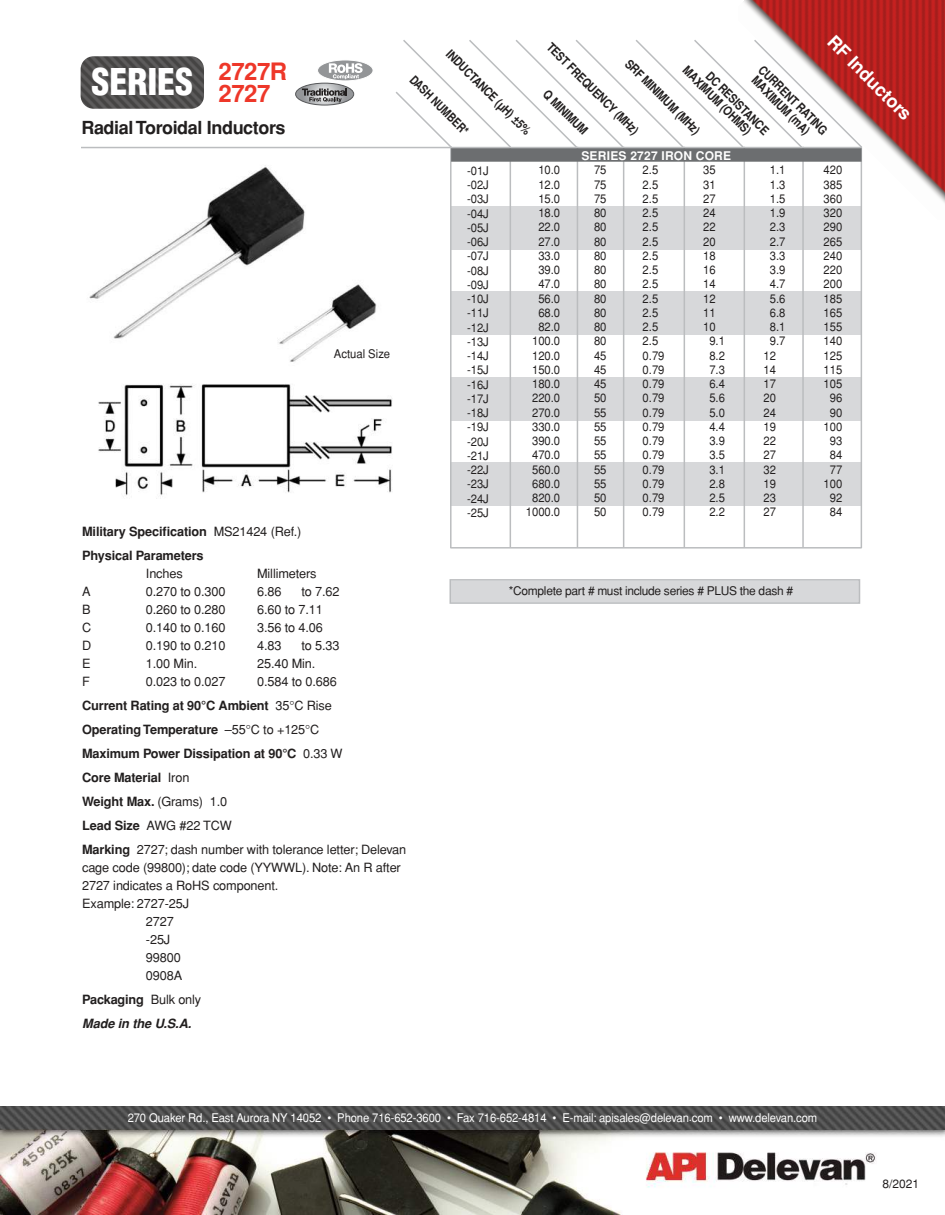
<style>
.page{position:relative;width:945px;height:1215px;background:#fff}
.page>*{position:absolute;margin:0;border:0;box-sizing:border-box;transform-origin:0 0}
.t1{font:900 condensed 36px "Helvetica";color:#fff}
.t2{font:700 24px "Helvetica";color:#ee3729}
.t3{font:700 18px "Helvetica";letter-spacing:-.02em;color:#221f1f}
.t4{font:700 18px "Helvetica";color:#fff}
.t5{font:700 12.75px/24px "Helvetica";letter-spacing:-.01em;color:#221f1f}
.t6{font:12.75px "Helvetica";letter-spacing:-.01em;color:#221f1f}
.t7{font:italic 700 12.75px/24px "Helvetica";color:#221f1f}
.t8{font:700 12.3px/12.3px "Helvetica";color:#221f1f;scale:.85 1}
.t9{font:700 12.3px "Helvetica";color:#221f1f;scale:.8 1}
.t10{font:12px/14.2px "Helvetica";color:#221f1f;text-align:justify;scale:.94 1}
.t11{font:12px "Helvetica";letter-spacing:-.01em;color:#fff;scale:.94 1}
.t12{font:12px "Helvetica";letter-spacing:-.025em;color:#221f1f}
.t13{font:700 12px "Helvetica";letter-spacing:.02em;color:#fff}
.t14{font:12px "Helvetica";color:#221f1f}
.s1{font-weight:400}
.s2{font-style:normal}
.s3{font-weight:400;font-style:normal}
</style>
<div class="page">
<img style="left:89px;top:165px;width:303px;height:334px">
<img style="left:743px;top:0;width:202px;height:206px">
<div style="left:451px;top:206px;width:411px;height:43px;background:#d7d8da"></div>
<div style="left:451px;top:292px;width:411px;height:43px;background:#d7d8da"></div>
<div style="left:451px;top:377px;width:410px;height:43px;background:#d7d8da"></div>
<div style="left:451px;top:463px;width:410px;height:43px;background:#d7d8da"></div>
<img style="left:81px;top:56px;width:123px;height:53px;border-radius:13px">
<div style="left:318px;top:60px;width:55px;height:21px;background:#939597;border-radius:50%"></div>
<div style="left:317px;top:60px;width:56px;height:21px;border:1px solid #fff;border-radius:50%"></div>
<svg style="left:329px;top:63px;width:34px;height:16px"></svg>
<img style="left:296px;top:83px;width:58px;height:22px">
<div style="left:295px;top:83px;width:59px;height:22px;border:1px solid #57585a;border-radius:50%"></div>
<svg style="left:302px;top:89px;width:45px;height:13px"></svg>
<img style="left:0;top:1107px;width:945px;height:108px">
<hr style="left:510px;top:147px;width:1px;height:401px;background:#bbbdbf">
<hr style="left:577px;top:147px;width:1px;height:401px;background:#bbbdbf">
<hr style="left:623px;top:147px;width:1px;height:401px;background:#bbbdbf">
<hr style="left:684px;top:147px;width:1px;height:401px;background:#bbbdbf">
<hr style="left:744px;top:147px;width:1px;height:401px;background:#bbbdbf">
<hr style="left:802px;top:147px;width:2px;height:401px;background:#bbbdbf">
<hr style="left:861px;top:146px;width:1px;height:402px;background:#bbbdbf">
<hr style="left:450px;top:146px;width:2px;height:402px;background:#bbbdbf">
<hr style="left:81px;top:147px;width:780px;height:1px;background:#bbbdbf">
<svg style="left:394px;top:38px;width:470px;height:111px"></svg>
<hr style="left:450px;top:547px;width:412px;height:2px;background:#bbbdbf">
<div style="left:451px;top:148px;width:411px;height:14px;background:#6c6e70"></div>
<div style="left:450px;top:580px;width:409px;height:23px;background:#d7d8da"></div>
<div style="left:450px;top:579px;width:410px;height:25px;border:2px solid #bbbdbf"></div>
<h1 class="t1" style="left:91px;top:62px;width:197px">SERIES <sup>2727R</sup></h1>
<h2 class="t2" style="left:219px;top:84px;width:53px">2727</h2>
<h3 class="t3" style="left:81px;top:121px;width:206px">Radial Toroidal Inductors</h3>
<p class="t10" style="left:334px;top:348px;width:61px">Actual Size</p>
<p class="t8" style="left:452px;top:48px;width:135px;rotate:45deg">INDUCTANCE (µH) ±5%</p>
<p class="t9" style="left:415px;top:74px;width:99px;rotate:45deg">DASH NUMBER*</p>
<h3 class="t4" style="left:836px;top:34px;width:112px;rotate:45deg">RF Inductors</h3>
<p class="t8" style="left:552px;top:41px;width:148px;rotate:45deg">TEST FREQUENCY (MHz)</p>
<p class="t8" style="left:631px;top:58px;width:119px;rotate:45deg">SRF MINIMUM (MHz)</p>
<p class="t8" style="left:764px;top:64px;width:109px;rotate:45deg">CURRENT RATING<br>MAXIMUM (mA)</p>
<p class="t8" style="left:697px;top:56px;width:123px;text-indent:20px;rotate:45deg">DC RESISTANCE<br>MAXIMUM (OHMS)</p>
<p class="t8" style="left:549px;top:88px;width:69px;rotate:45deg">Q MINIMUM</p>
<p class="t13" style="left:581px;top:151px;width:151px">SERIES 2727 IRON CORE</p>
<p class="t10" style="left:467px;top:164px;width:25px">-01J -02J -03J -04J -05J -06J -07J -08J -09J -10J -11J -12J -13J -14J -15J -16J -17J -18J -19J -20J -21J -22J -23J -24J -25J</p>
<p class="t10" style="left:526px;top:164px;width:38px;text-align:right">10.0<br>12.0<br>15.0<br>18.0<br>22.0<br>27.0<br>33.0<br>39.0<br>47.0<br>56.0<br>68.0<br>82.0<br>100.0<br>120.0<br>150.0<br>180.0<br>220.0<br>270.0<br>330.0<br>390.0<br>470.0<br>560.0<br>680.0<br>820.0<br>1000.0</p>
<p class="t10" style="left:594px;top:164px;width:15px">75<br>75<br>75<br>80<br>80<br>80<br>80<br>80<br>80<br>80<br>80<br>80<br>80<br>45<br>45<br>45<br>50<br>55<br>55<br>55<br>55<br>55<br>55<br>50<br>50</p>
<p class="t10" style="left:643px;top:164px;width:25px;text-align:left">2.5<br>2.5<br>2.5<br>2.5<br>2.5<br>2.5<br>2.5<br>2.5<br>2.5<br>2.5<br>2.5<br>2.5<br>2.5<br>0.79<br>0.79<br>0.79<br>0.79<br>0.79<br>0.79<br>0.79<br>0.79<br>0.79<br>0.79<br>0.79<br>0.79</p>
<p class="t10" style="left:703px;top:164px;width:15px">35</p>
<p class="t10" style="left:703px;top:178px;width:15px">31</p>
<p class="t10" style="left:703px;top:193px;width:15px">27</p>
<p class="t10" style="left:703px;top:207px;width:15px">24</p>
<p class="t10" style="left:703px;top:221px;width:15px">22</p>
<p class="t10" style="left:703px;top:235px;width:15px">20</p>
<p class="t10" style="left:703px;top:250px;width:15px">18</p>
<p class="t10" style="left:703px;top:264px;width:15px">16</p>
<p class="t10" style="left:703px;top:278px;width:15px">14</p>
<p class="t10" style="left:703px;top:292px;width:15px">12</p>
<p class="t10" style="left:703px;top:307px;width:15px">11</p>
<p class="t10" style="left:703px;top:321px;width:15px">10</p>
<p class="t10" style="left:709px;top:335px;width:18px">9.1</p>
<p class="t10" style="left:709px;top:349px;width:18px">8.2</p>
<p class="t10" style="left:709px;top:364px;width:18px">7.3</p>
<p class="t10" style="left:709px;top:378px;width:18px">6.4</p>
<p class="t10" style="left:709px;top:392px;width:18px">5.6</p>
<p class="t10" style="left:709px;top:406px;width:18px">5.0</p>
<p class="t10" style="left:709px;top:421px;width:18px">4.4</p>
<p class="t10" style="left:709px;top:435px;width:18px">3.9</p>
<p class="t10" style="left:709px;top:449px;width:18px">3.5</p>
<p class="t10" style="left:709px;top:463px;width:18px">3.1</p>
<p class="t10" style="left:709px;top:478px;width:18px">2.8</p>
<p class="t10" style="left:709px;top:492px;width:18px">2.5</p>
<p class="t10" style="left:709px;top:506px;width:18px">2.2</p>
<p class="t10" style="left:770px;top:164px;width:18px">1.1</p>
<p class="t10" style="left:770px;top:178px;width:18px">1.3</p>
<p class="t10" style="left:770px;top:193px;width:18px">1.5</p>
<p class="t10" style="left:770px;top:207px;width:18px">1.9</p>
<p class="t10" style="left:770px;top:221px;width:18px">2.3</p>
<p class="t10" style="left:770px;top:235px;width:18px">2.7</p>
<p class="t10" style="left:770px;top:250px;width:18px">3.3</p>
<p class="t10" style="left:770px;top:264px;width:18px">3.9</p>
<p class="t10" style="left:770px;top:278px;width:18px">4.7</p>
<p class="t10" style="left:770px;top:292px;width:18px">5.6</p>
<p class="t10" style="left:770px;top:307px;width:18px">6.8</p>
<p class="t10" style="left:770px;top:321px;width:18px">8.1</p>
<p class="t10" style="left:770px;top:335px;width:18px">9.7</p>
<p class="t10" style="left:763px;top:349px;width:15px">12</p>
<p class="t10" style="left:763px;top:364px;width:15px">14</p>
<p class="t10" style="left:763px;top:378px;width:15px">17</p>
<p class="t10" style="left:763px;top:392px;width:15px">20</p>
<p class="t10" style="left:763px;top:406px;width:15px">24</p>
<p class="t10" style="left:763px;top:421px;width:15px">19</p>
<p class="t10" style="left:763px;top:435px;width:15px">22</p>
<p class="t10" style="left:763px;top:449px;width:15px">27</p>
<p class="t10" style="left:763px;top:463px;width:15px">32</p>
<p class="t10" style="left:763px;top:478px;width:15px">19</p>
<p class="t10" style="left:763px;top:492px;width:15px">23</p>
<p class="t10" style="left:763px;top:506px;width:15px">27</p>
<p class="t10" style="left:824px;top:164px;width:21px;text-align:center">420<br>385<br>360<br>320<br>290<br>265<br>240<br>220<br>200<br>185<br>165<br>155<br>140<br>125<br>115<br>105<br>96<br>90<br>100<br>93<br>84<br>77<br>100<br>92<br>84</p>
<p class="t5" style="left:82px;top:521px;width:221px">Military Specification <span class="s1">MS21424 (Ref.)<br></span>Physical Parameters</p>
<p class="t6" style="left:146px;top:568px;width:38px">Inches</p>
<p class="t6" style="left:257px;top:568px;width:61px">Millimeters</p>
<p class="t6" style="left:82px;top:586px;width:10px">A</p>
<p class="t6" style="left:146px;top:586px;width:81px">0.270 to 0.300</p>
<p class="t6" style="left:257px;top:586px;width:26px">6.86</p>
<p class="t6" style="left:302px;top:586px;width:40px">to 7.62</p>
<p class="t6" style="left:82px;top:604px;width:10px">B</p>
<p class="t6" style="left:146px;top:604px;width:81px">0.260 to 0.280</p>
<p class="t6" style="left:257px;top:604px;width:67px">6.60 to 7.11</p>
<p class="t6" style="left:82px;top:622px;width:11px">C</p>
<p class="t6" style="left:146px;top:622px;width:81px">0.140 to 0.160</p>
<p class="t6" style="left:257px;top:622px;width:67px">3.56 to 4.06</p>
<p class="t6" style="left:82px;top:640px;width:11px">D</p>
<p class="t6" style="left:146px;top:640px;width:81px">0.190 to 0.210</p>
<p class="t6" style="left:257px;top:640px;width:26px">4.83</p>
<p class="t6" style="left:302px;top:640px;width:40px">to 5.33</p>
<p class="t6" style="left:82px;top:658px;width:10px">E</p>
<p class="t6" style="left:146px;top:658px;width:53px">1.00 Min.</p>
<p class="t6" style="left:257px;top:658px;width:60px">25.40 Min.</p>
<p class="t6" style="left:82px;top:676px;width:9px">F</p>
<p class="t6" style="left:146px;top:676px;width:81px">0.023 to 0.027</p>
<p class="t5" style="left:82px;top:671px;width:326px;text-indent:175px"><span class="s1">0.584 to 0.686<br></span>Current Rating at 90°C Ambient <span class="s1">35°C Rise<br></span>Operating Temperature <span class="s1">–55°C to +125°C<br></span>Maximum Power Dissipation at 90°C <span class="s1">0.33 W<br></span>Core Material <span class="s1">Iron<br></span>Weight Max. <span class="s1">(Grams) 1.0<br></span>Lead Size <span class="s1">AWG #22 TCW<br></span>Marking <span class="s1">2727; dash number with tolerance letter; Delevan</span></p>
<p class="t6" style="left:82px;top:863px;width:320px">cage code (99800); date code (YYWWL). Note: An R after</p>
<p class="t6" style="left:82px;top:881px;width:198px">2727 indicates a RoHS component.</p>
<p class="t6" style="left:82px;top:899px;width:109px">Example: 2727-25J</p>
<p class="t6" style="left:146px;top:917px;width:29px">2727</p>
<p class="t6" style="left:146px;top:935px;width:26px">-25J</p>
<p class="t6" style="left:146px;top:953px;width:36px">99800</p>
<p class="t6" style="left:146px;top:971px;width:38px">0908A</p>
<p class="t7" style="left:82px;top:988px;width:121px"><span class="s2">Packaging</span> <span class="s3">Bulk only<br></span>Made in the U.S.A.</p>
<p class="t12" style="left:509px;top:586px;width:286px">*Complete part # must include series # PLUS the dash #</p>
<p class="t11" style="left:128px;top:1113px;width:735px">270 Quaker Rd., East Aurora NY 14052 • Phone 716-652-3600 • Fax 716-652-4814 • E-mail: apisales@delevan.com • www.delevan.com</p>
<p class="t14" style="left:882px;top:1179px;width:38px">8/2021</p>
</div>
